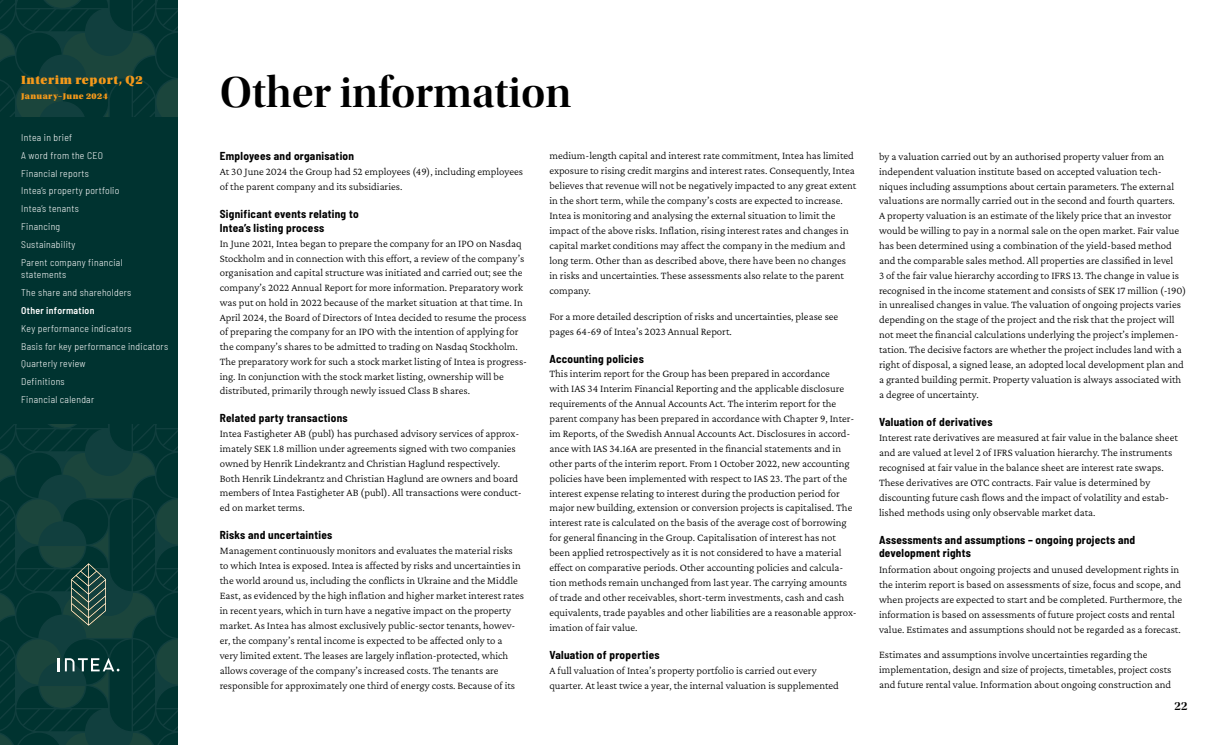
<style>
.page{position:relative;width:1230px;height:745px;background:#fff}
.page>*{position:absolute;margin:0;border:0;box-sizing:border-box;transform-origin:0 0}
.H1{font:45px "Utopia Std Semibold Disp";color:#000}
.t1{font:12.5px "Utopia Std Black Headline";letter-spacing:.05em;color:#f5991a}
.t2{font:12.5px "Utopia Std Semibold Disp";color:#000}
.H4{font:700 semi-condensed 11.25px/13.8px "Barlow";letter-spacing:.025em;color:#000}
.P{font:300 10.88px/14.9px "Crimson Pro";color:#000}
.Meny___Menylist{font:300 semi-condensed 9.75px/12.5px "Barlow";letter-spacing:.03em;color:#fff}
.Meny___Menylist_nivå_2_active_heading{font:600 semi-condensed 9.75px "Barlow";letter-spacing:.03em;color:#fff}
.t3{font:8.75px "Utopia Std Black Headline";letter-spacing:.05em;color:#f5991a}
</style>
<div class="page">
<svg style="left:0;top:0;width:177px;height:744px;background:#0a3936"></svg>
<svg style="left:71px;top:563px;width:35px;height:62px;background:#38594f"></svg>
<svg style="left:58px;top:657px;width:61px;height:14px"></svg>
<div style="left:0;top:117px;width:177px;height:306px;background:#003330"></div>
<p class="t1" style="left:21px;top:73px;width:123px">Interim report, Q2</p>
<p class="t3" style="left:21px;top:91px;width:88px">January–June 2024</p>
<p class="Meny___Menylist" style="left:21px;top:130px;width:52px">Intea in brief</p>
<p class="Meny___Menylist" style="left:21px;top:148px;width:83px">A word from the CEO</p>
<p class="Meny___Menylist" style="left:21px;top:166px;width:69px">Financial reports</p>
<p class="Meny___Menylist" style="left:21px;top:184px;width:100px">Intea’s property portfolio</p>
<p class="Meny___Menylist" style="left:21px;top:202px;width:59px">Intea’s tenants</p>
<p class="Meny___Menylist" style="left:21px;top:219px;width:40px">Financing</p>
<p class="Meny___Menylist" style="left:21px;top:237px;width:56px">Sustainability</p>
<p class="Meny___Menylist" style="left:21px;top:255px;width:103px">Parent company financial statements</p>
<p class="Meny___Menylist" style="left:21px;top:285px;width:112px">The share and shareholders</p>
<p class="Meny___Menylist_nivå_2_active_heading" style="left:21px;top:303px;width:75px">Other information</p>
<p class="Meny___Menylist" style="left:21px;top:321px;width:112px">Key performance indicators</p>
<p class="Meny___Menylist" style="left:21px;top:339px;width:148px">Basis for key performance indicators</p>
<p class="Meny___Menylist" style="left:21px;top:357px;width:66px">Quarterly review</p>
<p class="Meny___Menylist" style="left:21px;top:374px;width:45px">Definitions</p>
<p class="Meny___Menylist" style="left:21px;top:392px;width:74px">Financial calendar</p>
<p class="H1" style="left:220px;top:68px;width:353px">Other information</p>
<p class="H4" style="left:220px;top:148px;width:136px">Employees and organisation</p>
<p class="P" style="left:220px;top:164px;width:305px">At 30 June 2024 the Group had 52 employees (49), including employees of the parent company and its subsidiaries.</p>
<p class="H4" style="left:220px;top:206px;width:140px">Significant events relating to<br>Intea’s listing process</p>
<p class="P" style="left:220px;top:235px;width:309px">In June 2021, Intea began to prepare the company for an IPO on Nasdaq Stockholm and in connection with this effort, a review of the company’s organisation and capital structure was initiated and carried out; see the company’s 2022 Annual Report for more information. Preparatory work was put on hold in 2022 because of the market situation at that time. In April 2024, the Board of Directors of Intea decided to resume the process of preparing the company for an IPO with the intention of applying for the company’s shares to be admitted to trading on Nasdaq Stockholm.<br>The preparatory work for such a stock market listing of Intea is progress&shy;ing. In conjunction with the stock market listing, ownership will be distributed, primarily through newly issued Class B shares.</p>
<p class="H4" style="left:220px;top:410px;width:129px">Related party transactions</p>
<p class="P" style="left:220px;top:426px;width:303px">Intea Fastigheter AB (publ) has purchased advisory services of approx&shy;imately SEK 1.8 million under agreements signed with two companies owned by Henrik Lindekrantz and Christian Haglund respectively.<br>Both Henrik Lindekrantz and Christian Haglund are owners and board members of Intea Fastigheter AB (publ). All transactions were conduct&shy;ed on market terms.</p>
<p class="H4" style="left:220px;top:527px;width:114px">Risks and uncertainties</p>
<p class="P" style="left:220px;top:542px;width:306px">Management continuously monitors and evaluates the material risks to which Intea is exposed. Intea is affected by risks and uncertainties in the world around us, including the conflicts in Ukraine and the Middle East, as evidenced by the high inflation and higher market interest rates in recent years, which in turn have a negative impact on the property market. As Intea has almost exclusively public-sector tenants, howev&shy;er, the company’s rental income is expected to be affected only to a<br>very limited extent. The leases are largely inflation-protected, which allows coverage of the company’s increased costs. The tenants are responsible for approximately one third of energy costs. Because of its</p>
<p class="P" style="left:549px;top:147px;width:308px">medium-length capital and interest rate commitment, Intea has limited exposure to rising credit margins and interest rates. Consequently, Intea believes that revenue will not be negatively impacted to any great extent in the short term, while the company’s costs are expected to increase.<br>Intea is monitoring and analysing the external situation to limit the impact of the above risks. Inflation, rising interest rates and changes in capital market conditions may affect the company in the medium and long term. Other than as described above, there have been no changes in risks and uncertainties. These assessments also relate to the parent company.</p>
<p class="P" style="left:549px;top:308px;width:290px">For a more detailed description of risks and uncertainties, please see pages 64-69 of Intea’s 2023 Annual Report.</p>
<p class="H4" style="left:549px;top:350px;width:96px">Accounting policies</p>
<p class="P" style="left:549px;top:366px;width:309px">This interim report for the Group has been prepared in accordance<br>with IAS 34 Interim Financial Reporting and the applicable disclosure requirements of the Annual Accounts Act. The interim report for the parent company has been prepared in accordance with Chapter 9, Inter&shy;im Reports, of the Swedish Annual Accounts Act. Disclosures in accord&shy;ance with IAS 34.16A are presented in the financial statements and in other parts of the interim report. From 1 October 2022, new accounting policies have been implemented with respect to IAS 23. The part of the interest expense relating to interest during the production period for major new building, extension or conversion projects is capitalised. The interest rate is calculated on the basis of the average cost of borrowing for general financing in the Group. Capitalisation of interest has not been applied retrospectively as it is not considered to have a material effect on comparative periods. Other accounting policies and calcula&shy;tion methods remain unchanged from last year. The carrying amounts of trade and other receivables, short-term investments, cash and cash equivalents, trade payables and other liabilities are a reasonable approx&shy;imation of fair value.</p>
<p class="H4" style="left:549px;top:646px;width:112px">Valuation of properties</p>
<p class="P" style="left:549px;top:662px;width:291px">A full valuation of Intea’s property portfolio is carried out every quarter. At least twice a year, the internal valuation is supplemented</p>
<p class="P" style="left:879px;top:148px;width:308px">by a valuation carried out by an authorised property valuer from an independent valuation institute based on accepted valuation tech&shy;niques including assumptions about certain parameters. The external valuations are normally carried out in the second and fourth quarters.<br>A property valuation is an estimate of the likely price that an investor would be willing to pay in a normal sale on the open market. Fair value has been determined using a combination of the yield-based method and the comparable sales method. All properties are classified in level<br>3 of the fair value hierarchy according to IFRS 13. The change in value is recognised in the income statement and consists of SEK 17 million (-190) in unrealised changes in value. The valuation of ongoing projects varies depending on the stage of the project and the risk that the project will not meet the financial calculations underlying the project’s implemen&shy;tation. The decisive factors are whether the project includes land with a right of disposal, a signed lease, an adopted local development plan and a granted building permit. Property valuation is always associated with a degree of uncertainty.</p>
<p class="H4" style="left:879px;top:413px;width:115px">Valuation of derivatives</p>
<p class="P" style="left:879px;top:429px;width:300px">Interest rate derivatives are measured at fair value in the balance sheet and are valued at level 2 of IFRS valuation hierarchy. The instruments recognised at fair value in the balance sheet are interest rate swaps.<br>These derivatives are OTC contracts. Fair value is determined by discounting future cash flows and the impact of volatility and estab&shy;lished methods using only observable market data.</p>
<p class="H4" style="left:879px;top:531px;width:258px">Assessments and assumptions – ongoing projects and development rights</p>
<p class="P" style="left:879px;top:561px;width:304px">Information about ongoing projects and unused development rights in the interim report is based on assessments of size, focus and scope, and when projects are expected to start and be completed. Furthermore, the information is based on assessments of future project costs and rental value. Estimates and assumptions should not be regarded as a forecast.</p>
<p class="P" style="left:879px;top:646px;width:294px">Estimates and assumptions involve uncertainties regarding the implementation, design and size of projects, timetables, project costs and future rental value. Information about ongoing construction and</p>
<p class="t2" style="left:1174px;top:698px;width:14px">22</p>
</div>
